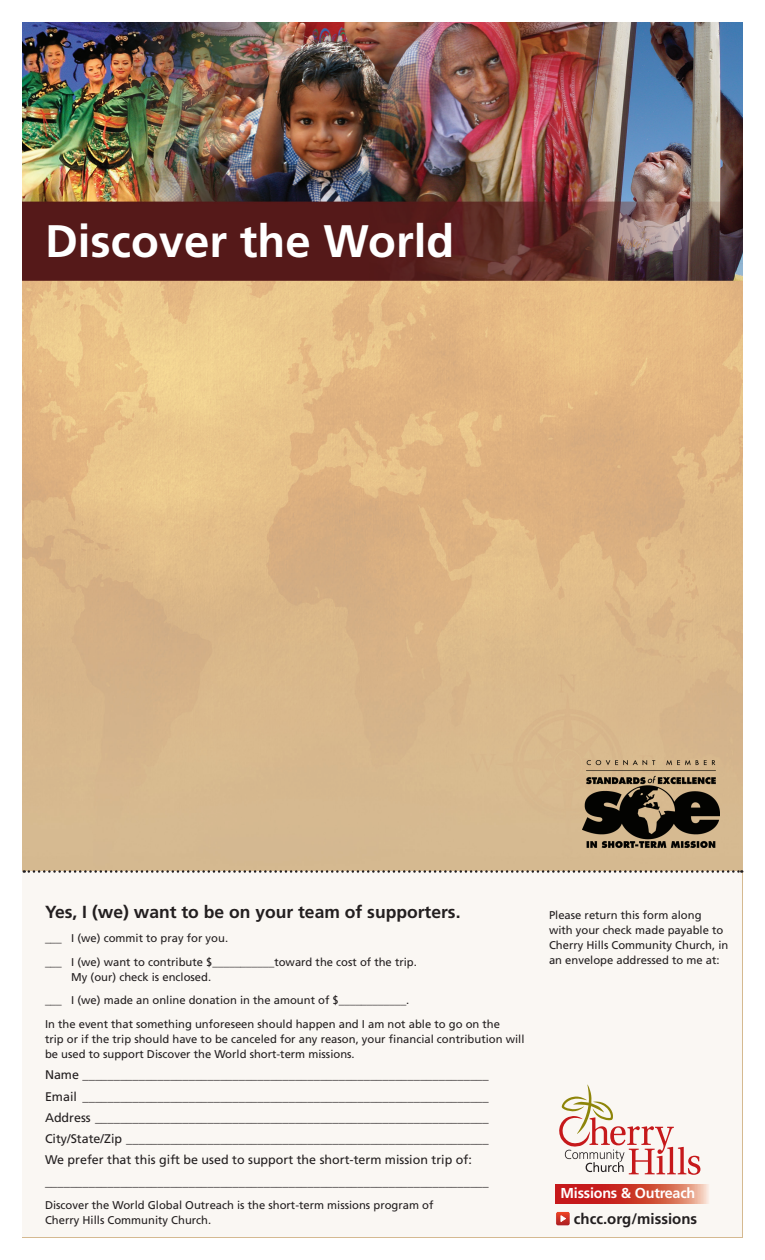
<style>
.page{position:relative;width:765px;height:1260px;background:#fff}
.page>*{position:absolute;margin:0;border:0;box-sizing:border-box;transform-origin:0 0}
.t1{font:700 45.62px "Frutiger";color:#fff}
.t2{font:700 17.5px "Frutiger";color:#231f20}
.t3{font:700 15px "Frutiger";color:#231f20}
.t4{font:700 14.38px "Frutiger";letter-spacing:-.015em;color:#fff}
.t5{font:12.5px/21.2px "Frutiger";color:#231f20}
.t6{font:11.25px/15px "Frutiger";color:#231f20}
</style>
<div class="page">
<img style="left:22px;top:22px;width:720px;height:850px">
<div style="left:22px;top:872px;width:720px;height:366px;background:#faf7f3"></div>
<svg style="left:555px;top:1184px;width:154px;height:19px;background:#d14b3e"></svg>
<svg style="left:559px;top:1085px;width:141px;height:90px"></svg>
<svg style="left:24px;top:870px;width:718px;height:3px"></svg>
<img style="left:582px;top:760px;width:138px;height:88px">
<div style="left:555px;top:1211px;width:15px;height:15px;border:1px solid #fff;border-radius:2px"></div>
<svg style="left:556px;top:1212px;width:14px;height:13px"></svg>
<h1 class="t1" style="left:45px;top:215px;width:411px">Discover the World</h1>
<h2 class="t2" style="left:45px;top:902px;width:417px">Yes, I (we) want to be on your team of supporters.</h2>
<p class="t6" style="left:45px;top:926px;width:373px;line-height:23.8px">___ I (we) commit to pray for you.<br>___ I (we) want to contribute $___________toward the cost of the trip.</p>
<p class="t6" style="left:45px;top:965px;width:457px;line-height:23.8px;text-indent:26px">My (our) check is enclosed.<br>___ I (we) made an online donation in the amount of $____________.<br>In the event that something unforeseen should happen and I am not able to go on the</p>
<p class="t6" style="left:45px;top:1032px;width:481px">trip or if the trip should have to be canceled for any reason, your financial contribution will be used to support Discover the World short-term missions.</p>
<p class="t5" style="left:45px;top:1064px;width:445px">Name _________________________________________________________________ Email _________________________________________________________________ Address _______________________________________________________________ City/State/Zip __________________________________________________________ We prefer that this gift be used to support the short-term mission trip of: _______________________________________________________________________</p>
<p class="t6" style="left:45px;top:1198px;width:390px">Discover the World Global Outreach is the short-term missions program of<br>Cherry Hills Community Church.</p>
<p class="t6" style="left:549px;top:908px;width:181px">Please return this form along<br>with your check made payable to<br>Cherry Hills Community Church, in an envelope addressed to me at:</p>
<p class="t4" style="left:561px;top:1185px;width:136px">Missions &amp; Outreach</p>
<h3 class="t3" style="left:574px;top:1210px;width:125px">chcc.org/missions</h3>
</div>
